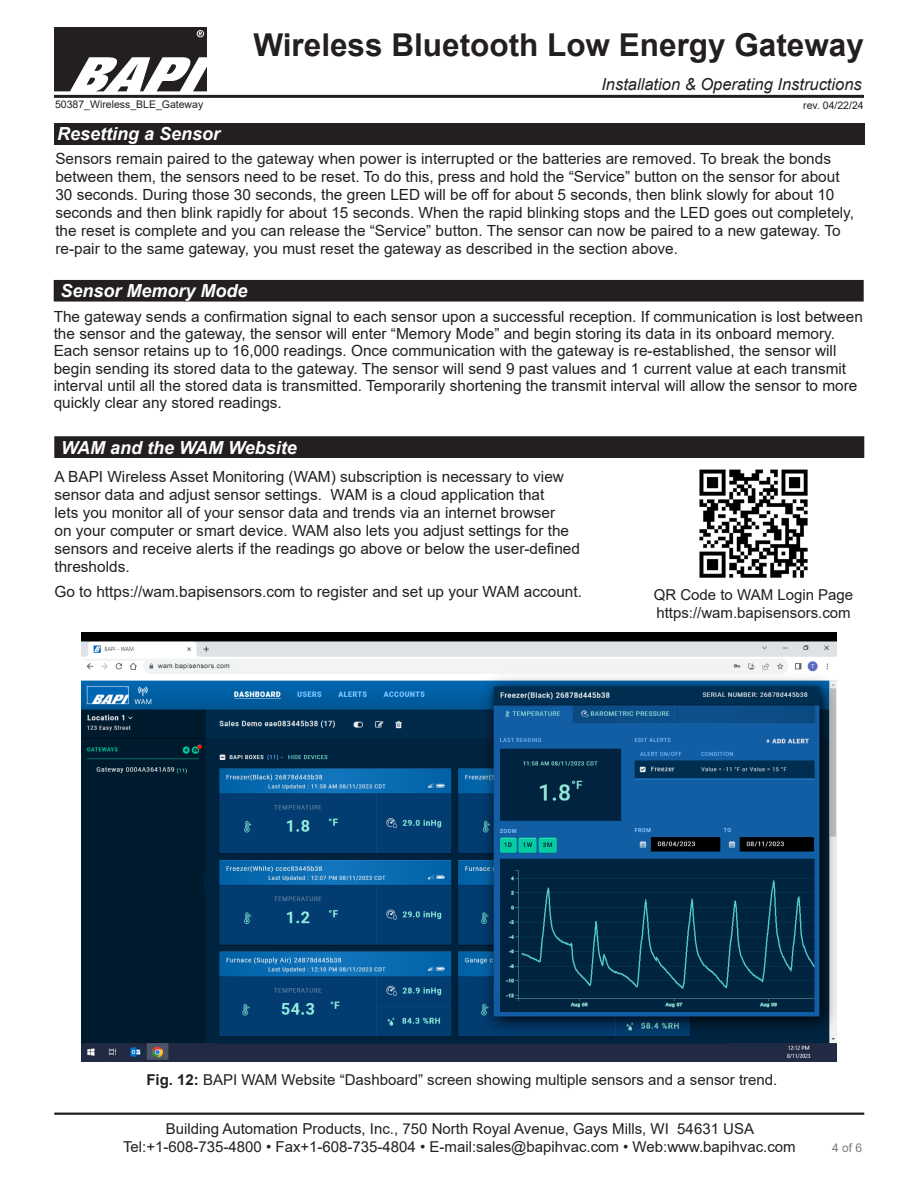
<style>
.page{position:relative;width:918px;height:1188px;background:#fff}
.page>*{position:absolute;margin:0;border:0;box-sizing:border-box;transform-origin:0 0}
.t1{font:700 31.5px "Arial";color:#231f20}
.Datasheet_Section_Title{font:italic 700 18px "Arial";color:#fff}
.t2{font:italic 16.5px "Arial";color:#231f20}
.t3{font:15.3px/18px "Arial";color:#231f20}
.t4{font:15px/18px "Arial";color:#231f20;text-align:center}
.t5{font:12px "Arial";color:#787a7d}
.t6{font:10.5px "Arial";color:#231f20}
.s1{font-weight:700}
</style>
<div class="page">
<hr style="left:54px;top:1113px;width:810px;height:2px;background:#231f20">
<img style="left:54px;top:27px;width:152px;height:64px">
<hr style="left:54px;top:95px;width:810px;height:3px;background:#231f20">
<div style="left:54px;top:281px;width:809px;height:20px;background:#231f20"></div>
<div style="left:54px;top:280px;width:810px;height:22px;border:2px solid #231f20"></div>
<div style="left:54px;top:123px;width:810px;height:22px;background:#231f20"></div>
<div style="left:55px;top:437px;width:809px;height:20px;background:#231f20"></div>
<div style="left:54px;top:436px;width:810px;height:22px;border:2px solid #231f20"></div>
<img style="left:82px;top:633px;width:755px;height:429px">
<img style="left:699px;top:469px;width:109px;height:109px">
<h1 class="t1" style="left:253px;top:23px;width:612px">Wireless Bluetooth Low Energy Gateway</h1>
<p class="t2" style="left:601px;top:73px;width:262px">Installation &amp; Operating Instructions</p>
<p class="t6" style="left:55px;top:97px;width:150px">50387_Wireless_BLE_Gateway</p>
<p class="t6" style="left:803px;top:98px;width:62px">rev. 04/22/24</p>
<p class="Datasheet_Section_Title" style="left:57px;top:121px;width:165px">Resetting a Sensor</p>
<p class="t3" style="left:55px;top:150px;width:800px">Sensors remain paired to the gateway when power is interrupted or the batteries are removed. To break the bonds between them, the sensors need to be reset. To do this, press and hold the “Service” button on the sensor for about 30 seconds. During those 30 seconds, the green LED will be off for about 5 seconds, then blink slowly for about 10 seconds and then blink rapidly for about 15 seconds. When the rapid blinking stops and the LED goes out completely, the reset is complete and you can release the “Service” button. The sensor can now be paired to a new gateway. To re-pair to the same gateway, you must reset the gateway as described in the section above.</p>
<p class="Datasheet_Section_Title" style="left:61px;top:279px;width:189px">Sensor Memory Mode</p>
<p class="t3" style="left:54px;top:308px;width:811px;line-height:17.2px">The gateway sends a confirmation signal to each sensor upon a successful reception. If communication is lost between the sensor and the gateway, the sensor will enter “Memory Mode” and begin storing its data in its onboard memory.<br>Each sensor retains up to 16,000 readings. Once communication with the gateway is re-established, the sensor will begin sending its stored data to the gateway. The sensor will send 9 past values and 1 current value at each transmit interval until all the stored data is transmitted. Temporarily shortening the transmit interval will allow the sensor to more quickly clear any stored readings.</p>
<p class="Datasheet_Section_Title" style="left:61px;top:435px;width:237px">WAM and the WAM Website</p>
<p class="t3" style="left:54px;top:468px;width:527px">A BAPI Wireless Asset Monitoring (WAM) subscription is necessary to view sensor data and adjust sensor settings. WAM is a cloud application that<br>lets you monitor all of your sensor data and trends via an internet browser<br>on your computer or smart device. WAM also lets you adjust settings for the sensors and receive alerts if the readings go above or below the user-defined thresholds.</p>
<p class="t3" style="left:54px;top:583px;width:529px">Go to https://wam.bapisensors.com to register and set up your WAM account.</p>
<p class="t4" style="left:654px;top:585px;width:201px">QR Code to WAM Login Page</p>
<p class="t4" style="left:656px;top:603px;width:196px">https://wam.bapisensors.com</p>
<p class="t4" style="left:146px;top:1070px;width:633px"><span class="s1">Fig. 12:</span> BAPI WAM Website “Dashboard” screen showing multiple sensors and a sensor trend.</p>
<p class="t4" style="left:123px;top:1119px;width:674px">Building Automation Products, Inc., 750 North Royal Avenue, Gays Mills, WI 54631 USA<br>Tel:+1-608-735-4800 • Fax+1-608-735-4804 • E-mail:sales@bapihvac.com • Web:www.bapihvac.com</p>
<p class="t5" style="left:832px;top:1139px;width:32px">4 of 6</p>
</div>
